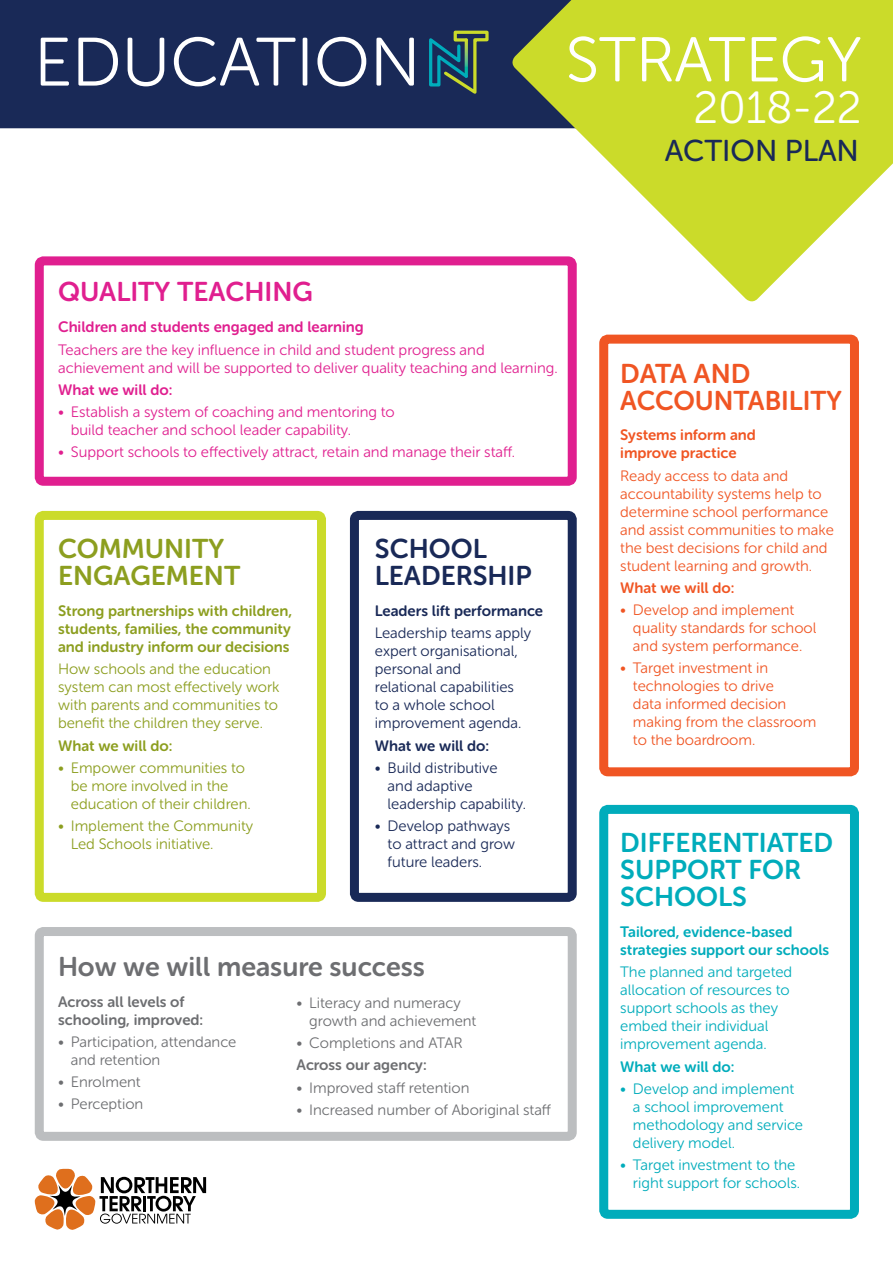
<style>
.page{position:relative;width:893px;height:1263px;background:#fff}
.page>*{position:absolute;margin:0;border:0;box-sizing:border-box;transform-origin:0 0}
.t1{font:68.25px "Museo Sans Rounded 300";color:#fff}
.t2{font:63px "Museo Sans Rounded 300";color:#fff}
.t3{font:45px "Museo Sans Rounded 300";color:#fff}
.t4{font:30px "Museo Sans Rounded 500";color:#192957}
.t5{font:27px/27px "Museo Sans Rounded 700";color:#00acbb}
.t6{font:27px "Museo Sans Rounded 700";color:#6d6e71}
.t7{font:27px/27px "Museo Sans Rounded 700";color:#f05523}
.t8{font:27px/27px "Museo Sans Rounded 700";color:#8c9e1f}
.t9{font:27px/27px "Museo Sans Rounded 700";color:#192957}
.t10{font:27px "Museo Sans Rounded 700";color:#e01f8f}
.t11{font:15px/18px "Museo Sans Rounded 300";color:#f05523}
.t12{font:15px/18px "Museo Sans Rounded 300";color:#e01f8f}
.t13{font:15px/18px "Museo Sans Rounded 300";color:#00acbb}
.t14{font:15px/18px "Museo Sans Rounded 300";color:#8c9e1f}
.t15{font:15px/18px "Museo Sans Rounded 300";color:#192957}
.t16{font:15px/18px "Museo Sans Rounded 300";color:#6d6e71}
.t17{font:15px/18px "Museo Sans Rounded 700";color:#8c9e1f;text-align:justify}
.t18{font:15px/18px "Museo Sans Rounded 700";color:#00acbb}
.t19{font:15px/18px "Museo Sans Rounded 700";color:#6d6e71}
.t20{font:15px "Museo Sans Rounded 700";color:#e01f8f}
.t21{font:15px/18px "Museo Sans Rounded 700";color:#f05523}
.t22{font:15px "Museo Sans Rounded 700";color:#192957}
</style>
<div class="page">
<div style="left:0;top:0;width:509px;height:128px;background:#192957"></div>
<svg style="left:509px;top:0;width:384px;height:302px;fill:#cbdb2a"></svg>
<svg style="left:427px;top:29px;width:63px;height:69px;background:#2c515e"></svg>
<div style="left:133px;top:282px;width:3px;height:19px;border:1px solid #fff"></div>
<div style="left:267px;top:282px;width:3px;height:19px;border:1px solid #fff"></div>
<div style="left:510px;top:566px;width:3px;height:19px;border:1px solid #fff"></div>
<div style="left:187px;top:539px;width:3px;height:19px;border:1px solid #fff"></div>
<div style="left:35px;top:256px;width:542px;height:230px;border:9px solid #e01f8f;border-radius:4px"></div>
<div style="left:350px;top:511px;width:227px;height:391px;border:9px solid #192957;border-radius:4px"></div>
<div style="left:35px;top:927px;width:542px;height:214px;border:9px solid #bcbec0;border-radius:4px"></div>
<div style="left:599px;top:335px;width:260px;height:441px;border:9px solid #f05523;border-radius:4px"></div>
<div style="left:783px;top:390px;width:4px;height:20px;border:1px solid #fff"></div>
<div style="left:805px;top:390px;width:3px;height:20px;border:1px solid #fff"></div>
<div style="left:35px;top:511px;width:291px;height:391px;border:9px solid #cbdb2a;border-radius:4px"></div>
<div style="left:599px;top:805px;width:260px;height:414px;border:9px solid #00acbb;border-radius:4px"></div>
<div style="left:642px;top:833px;width:3px;height:19px;border:1px solid #fff"></div>
<div style="left:761px;top:833px;width:3px;height:19px;border:1px solid #fff"></div>
<svg style="left:35px;top:1169px;width:171px;height:61px"></svg>
<h1 class="t1" style="left:34px;top:25px;width:388px">EDUCATION</h1>
<h2 class="t2" style="left:566px;top:26px;width:297px">STRATEGY</h2>
<h3 class="t3" style="left:693px;top:84px;width:170px">2018-22</h3>
<h3 class="t4" style="left:665px;top:135px;width:196px">ACTION PLAN</h3>
<h3 class="t10" style="left:58px;top:277px;width:256px">QUALITY TEACHING</h3>
<p class="t20" style="left:58px;top:319px;width:307px">Children and students engaged and learning</p>
<p class="t12" style="left:58px;top:340px;width:501px">Teachers are the key influence in child and student progress and achievement and will be supported to deliver quality teaching and learning.</p>
<p class="t20" style="left:58px;top:381px;width:116px">What we will do:</p>
<p class="t12" style="left:71px;top:403px;width:325px;text-indent:-13px">• Establish a system of coaching and mentoring to build teacher and school leader capability.</p>
<p class="t12" style="left:58px;top:443px;width:458px">• Support schools to effectively attract, retain and manage their staff.</p>
<h3 class="t8" style="left:58px;top:535px;width:184px">COMMUNITY<br>ENGAGEMENT</h3>
<p class="t17" style="left:58px;top:602px;width:235px">Strong partnerships with children, students, families, the community and industry inform our decisions</p>
<p class="t14" style="left:58px;top:660px;width:223px">How schools and the education system can most effectively work with parents and communities to benefit the children they serve.</p>
<p class="t17" style="left:58px;top:736px;width:116px">What we will do:</p>
<p class="t14" style="left:71px;top:759px;width:181px;text-indent:-13px">• Empower communities to be more involved in the education of their children.</p>
<p class="t14" style="left:71px;top:817px;width:184px;text-indent:-13px">• Implement the Community<br>Led Schools initiative.</p>
<h3 class="t9" style="left:375px;top:535px;width:158px">SCHOOL<br>LEADERSHIP</h3>
<p class="t22" style="left:375px;top:602px;width:170px">Leaders lift performance</p>
<p class="t15" style="left:375px;top:624px;width:158px">Leadership teams apply expert organisational, personal and<br>relational capabilities to a whole school improvement agenda.</p>
<p class="t22" style="left:375px;top:737px;width:116px">What we will do:</p>
<p class="t15" style="left:388px;top:759px;width:140px;text-indent:-13px">• Build distributive and adaptive leadership capability.</p>
<p class="t15" style="left:388px;top:817px;width:129px;text-indent:-13px">• Develop pathways to attract and grow future leaders.</p>
<h3 class="t6" style="left:58px;top:951px;width:368px">How we will measure success</h3>
<p class="t19" style="left:58px;top:992px;width:147px">Across all levels of schooling, improved:</p>
<p class="t16" style="left:71px;top:1033px;width:167px;text-indent:-13px">• Participation, attendance and retention</p>
<p class="t16" style="left:58px;top:1073px;width:84px">• Enrolment</p>
<p class="t16" style="left:58px;top:1095px;width:87px">• Perception</p>
<p class="t16" style="left:309px;top:994px;width:169px;text-indent:-13px">• Literacy and numeracy growth and achievement</p>
<p class="t16" style="left:297px;top:1034px;width:168px">• Completions and ATAR</p>
<p class="t19" style="left:297px;top:1056px;width:132px">Across our agency:</p>
<p class="t16" style="left:297px;top:1079px;width:175px">• Improved staff retention</p>
<p class="t16" style="left:297px;top:1101px;width:256px">• Increased number of Aboriginal staff</p>
<h3 class="t7" style="left:620px;top:360px;width:223px">DATA AND<br>ACCOUNTABILITY</h3>
<p class="t21" style="left:620px;top:426px;width:137px">Systems inform and improve practice</p>
<p class="t11" style="left:620px;top:467px;width:215px">Ready access to data and accountability systems help to determine school performance and assist communities to make the best decisions for child and student learning and growth.</p>
<p class="t21" style="left:620px;top:579px;width:116px">What we will do:</p>
<p class="t11" style="left:633px;top:601px;width:185px;text-indent:-13px">• Develop and implement quality standards for school and system performance.</p>
<p class="t11" style="left:633px;top:659px;width:185px;text-indent:-13px">• Target investment in technologies to drive<br>data informed decision making from the classroom to the boardroom.</p>
<h3 class="t5" style="left:620px;top:829px;width:214px">DIFFERENTIATED<br>SUPPORT FOR<br>SCHOOLS</h3>
<p class="t18" style="left:620px;top:923px;width:211px">Tailored, evidence-based strategies support our schools</p>
<p class="t13" style="left:620px;top:963px;width:174px">The planned and targeted allocation of resources to support schools as they embed their individual improvement agenda.</p>
<p class="t18" style="left:620px;top:1057px;width:116px">What we will do:</p>
<p class="t13" style="left:633px;top:1080px;width:172px;text-indent:-13px">• Develop and implement a school improvement methodology and service delivery model.</p>
<p class="t13" style="left:633px;top:1156px;width:169px;text-indent:-13px">• Target investment to the right support for schools.</p>
</div>
